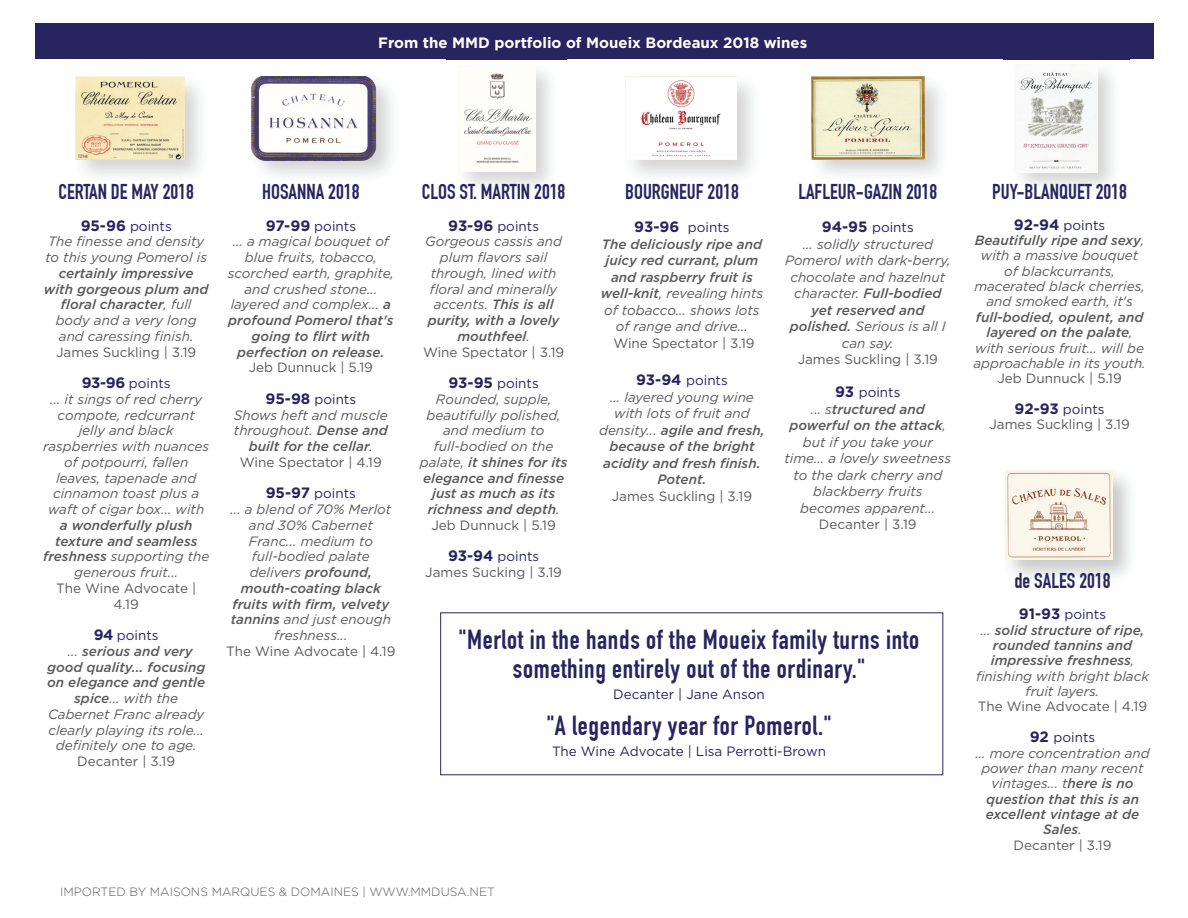
<style>
.page{position:relative;width:1188px;height:918px;background:#fff}
.page>*{position:absolute;margin:0;border:0;box-sizing:border-box;transform-origin:0 0}
.t1{font:700 27px/28.5px "DIN Condensed";letter-spacing:.025em;color:#282460;text-align:center}
.t2{font:700 21px "DIN Condensed";color:#282460}
.t3{font:700 15px "Gotham HTF";color:#fff}
.t4{font:italic 13.5px/15.8px "Gotham HTF";color:#58595b;text-align:center}
.t5{font:italic 500 13.5px/16.5px "Gotham HTF";color:#58595b;text-align:center}
.t6{font:13.5px/15.8px "Gotham HTF";color:#58595b;text-align:center}
.t7{font:13.5px "Gotham HTF";color:#282460}
.t8{font:300 12px "Gotham HTF";color:#58595b}
.s1{font-weight:700;font-style:normal;font-size:15px;color:#282460}
.s2{font-style:normal;color:#282460}
.s3{font-weight:400}
.s4{font-weight:500}
.s5{font-style:normal}
.s6{font-weight:700;font-size:15px;color:#282460}
.s7{color:#282460}
.s8{font-weight:400;font-style:normal;color:#282460}
</style>
<div class="page">
<div style="left:35px;top:23px;width:1119px;height:36px;background:#282460"></div>
<img style="left:251px;top:83px;width:141px;height:93px">
<img style="left:252px;top:76px;width:124px;height:84px">
<img style="left:75px;top:76px;width:125px;height:100px">
<img style="left:76px;top:77px;width:108px;height:83px">
<img style="left:641px;top:80px;width:80px;height:77px">
<img style="left:811px;top:76px;width:130px;height:99px">
<img style="left:812px;top:77px;width:113px;height:83px">
<img style="left:447px;top:59px;width:120px;height:128px">
<img style="left:458px;top:65px;width:77px;height:106px">
<img style="left:1004px;top:59px;width:125px;height:128px">
<img style="left:1015px;top:64px;width:83px;height:108px">
<img style="left:1005px;top:471px;width:108px;height:88px">
<p class="t3" style="left:378px;top:34px;width:430px">From the MMD portfolio of Moueix Bordeaux 2018 wines</p>
<h2 class="t2" style="left:58px;top:180px;width:137px">CERTAN DE MAY 2018</h2>
<p class="t4" style="left:45px;top:218px;width:163px"><span class="s1">95-96</span> <span class="s2">points<br></span>The finesse and density to this young Pomerol is</p>
<p class="t5" style="left:44px;top:265px;width:166px;line-height:15.8px">certainly impressive with gorgeous plum and floral character<span class="s3">, full body and a very long and caressing finish.</span></p>
<p class="t6" style="left:56px;top:344px;width:142px">James Suckling | 3.19</p>
<p class="t4" style="left:43px;top:376px;width:167px"><span class="s1">93-96</span> <span class="s2">points<br></span>... it sings of red cherry compote, redcurrant jelly and black raspberries with nuances of potpourri, fallen leaves, tapenade and cinnamon toast plus a waft of cigar box... with</p>
<p class="t5" style="left:43px;top:517px;width:168px;line-height:15.8px">a wonderfully plush texture and seamless freshness <span class="s3">supporting the generous fruit...</span></p>
<p class="t6" style="left:56px;top:580px;width:141px">The Wine Advocate |<br>4.19</p>
<p class="t4" style="left:47px;top:628px;width:160px"><span class="s1">94</span> <span class="s2">points<br></span>... <span class="s4">serious and very good quality... focusing on elegance and gentle spice</span>... with the<br>Cabernet Franc already clearly playing its role... definitely one to age.</p>
<p class="t6" style="left:77px;top:753px;width:99px">Decanter | 3.19</p>
<h2 class="t2" style="left:262px;top:180px;width:99px">HOSANNA 2018</h2>
<p class="t4" style="left:228px;top:218px;width:168px"><span class="s1">97-99</span> <span class="s2">points<br></span>... a magical bouquet of blue fruits, tobacco, scorched earth, graphite, and crushed stone... layered and complex... <span class="s4">a profound Pomerol that's going to flirt with perfection on release.</span></p>
<p class="t6" style="left:249px;top:360px;width:126px">Jeb Dunnuck | 5.19</p>
<p class="t4" style="left:234px;top:391px;width:155px"><span class="s1">95-98</span> <span class="s2">points<br></span>Shows heft and muscle throughout. <span class="s4">Dense and built for the cellar</span>.<br><span class="s5">Wine Spectator | 4.19</span></p>
<p class="t4" style="left:230px;top:486px;width:162px"><span class="s1">95-97</span> <span class="s2">points<br></span>... a blend of 70% Merlot and 30% Cabernet<br>Franc... medium to full-bodied palate delivers <span class="s4">profound, mouth-coating black fruits with firm, velvety tannins</span> and just enough freshness...</p>
<p class="t6" style="left:226px;top:643px;width:171px">The Wine Advocate | 4.19</p>
<h2 class="t2" style="left:422px;top:180px;width:145px">CLOS ST. MARTIN 2018</h2>
<p class="t4" style="left:423px;top:218px;width:143px"><span class="s1">93-96</span> <span class="s2">points<br></span>Gorgeous cassis and plum flavors sail through, lined with floral and minerally accents. <span class="s4">This is all purity, with a lovely mouthfeel</span>.<br><span class="s5">Wine Spectator | 3.19</span></p>
<p class="t4" style="left:420px;top:376px;width:149px"><span class="s1">93-95</span> <span class="s2">points<br></span>Rounded, supple, beautifully polished, and medium to full-bodied on the palate, <span class="s4">it shines for its elegance and finesse just as much as its richness and depth</span>.<br><span class="s5">Jeb Dunnuck | 5.19</span></p>
<p class="t6" style="left:425px;top:549px;width:138px"><span class="s6">93-94</span> <span class="s7">points<br></span>James Sucking | 3.19</p>
<h2 class="t2" style="left:625px;top:180px;width:115px">BOURGNEUF 2018</h2>
<p class="t5" style="left:601px;top:219px;width:164px"><span class="s1">93-96</span> <span class="s8">points<br></span>The deliciously ripe and juicy red currant, plum and raspberry fruit is well-knit<span class="s3">, revealing hints of tobacco... shows lots of range and drive...</span></p>
<p class="t6" style="left:613px;top:335px;width:143px">Wine Spectator | 3.19</p>
<p class="t5" style="left:599px;top:372px;width:167px"><span class="s1">93-94</span> <span class="s8">points<br></span><span class="s3">... layered young wine with lots of fruit and density...</span> agile and fresh, because of the bright acidity and fresh finish.<br>Potent.</p>
<p class="t6" style="left:612px;top:488px;width:142px">James Suckling | 3.19</p>
<h2 class="t2" style="left:798px;top:180px;width:140px">LAFLEUR-GAZIN 2018</h2>
<p class="t4" style="left:785px;top:219px;width:167px;line-height:16.5px"><span class="s1">94-95</span> <span class="s2">points<br></span>... solidly structured<br>Pomerol with dark-berry, chocolate and hazelnut character. <span class="s4">Full-bodied yet reserved and polished.</span> Serious is all I can say.</p>
<p class="t6" style="left:798px;top:351px;width:142px">James Suckling | 3.19</p>
<p class="t4" style="left:784px;top:384px;width:168px;line-height:16.5px"><span class="s1">93</span> <span class="s2">points<br></span>... s<span class="s4">tructured and powerful on the attack</span>, but if you take your time... a lovely sweetness to the dark cherry and blackberry fruits becomes apparent...</p>
<p class="t6" style="left:819px;top:516px;width:99px">Decanter | 3.19</p>
<h1 class="t1" style="left:459px;top:626px;width:462px">"Merlot in the hands of the Moueix family turns into something entirely out of the ordinary."</h1>
<p class="t7" style="left:613px;top:687px;width:153px">Decanter | Jane Anson</p>
<h1 class="t1" style="left:547px;top:711px;width:286px">"A legendary year for Pomerol."</h1>
<p class="t7" style="left:552px;top:744px;width:275px">The Wine Advocate | Lisa Perrotti-Brown</p>
<p class="t8" style="left:60px;top:885px;width:436px">IMPORTED BY MAISONS MARQUES &amp; DOMAINES | WWW.MMDUSA.NET</p>
<h2 class="t2" style="left:992px;top:180px;width:136px">PUY-BLANQUET 2018</h2>
<p class="t4" style="left:974px;top:217px;width:172px"><span class="s1">92-94</span> <span class="s2">points<br></span><span class="s4">Beautifully ripe and sexy</span>, with a massive bouquet of blackcurrants, macerated black cherries, and smoked earth, it's</p>
<p class="t4" style="left:974px;top:309px;width:174px"><span class="s4">full-bodied, opulent, and layered on the palate</span>, with serious fruit... will be approachable in its youth.</p>
<p class="t6" style="left:997px;top:370px;width:126px">Jeb Dunnuck | 5.19</p>
<p class="t6" style="left:989px;top:401px;width:142px"><span class="s6">92-93</span> <span class="s7">points<br></span>James Suckling | 3.19</p>
<h2 class="t2" style="left:1014px;top:569px;width:98px">de SALES 2018</h2>
<p class="t5" style="left:976px;top:607px;width:174px;line-height:15.5px"><span class="s1">91-93</span> <span class="s8">points<br></span><span class="s3">...</span> solid structure of ripe, rounded tannins and impressive freshness<span class="s3">, finishing with bright black fruit layers.</span></p>
<p class="t6" style="left:978px;top:699px;width:171px">The Wine Advocate | 4.19</p>
<p class="t4" style="left:975px;top:730px;width:176px"><span class="s1">92</span> <span class="s2">points<br></span>... more concentration and power than many recent vintages... t<span class="s4">here is no question that this is an excellent vintage at de<br>Sales</span>.<br><span class="s5">Decanter | 3.19</span></p>
</div>
